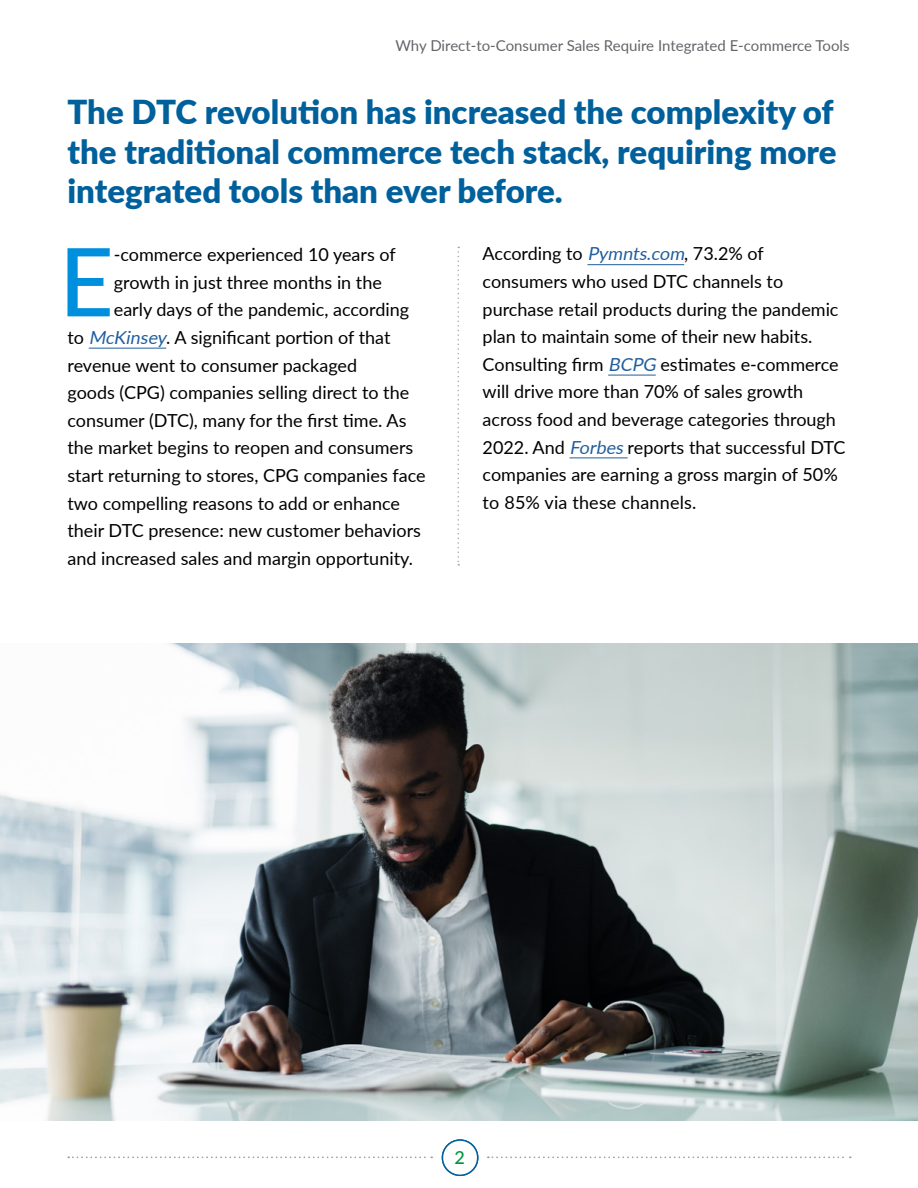
<style>
.page{position:relative;width:918px;height:1188px;background:#fff}
.page>*{position:absolute;margin:0;border:0;box-sizing:border-box;transform-origin:0 0}
.t1{font:500 94.95px "Lato";color:#008fdc}
.t2{font:900 33px/39.6px "Lato";color:#00609c;text-align:justify}
.t3{font:18px/27.6px "Lato";color:#000}
.t4{font:500 18px "Lato";color:#00943d}
.t5{font:15px "Lato";color:#636569}
.s1{font-style:italic;color:#215e9e}
</style>
<div class="page">
<hr style="left:89px;top:348px;width:77px;height:1px;background:#215e9e">
<svg style="left:458px;top:247px;width:1px;height:318px"></svg>
<img style="left:0;top:644px;width:918px;height:476px">
<hr style="left:587px;top:264px;width:97px;height:1px;background:#215e9e">
<hr style="left:608px;top:375px;width:48px;height:1px;background:#215e9e">
<hr style="left:570px;top:457px;width:58px;height:1px;background:#215e9e">
<svg style="left:68px;top:1157px;width:364px;height:1px"></svg>
<svg style="left:488px;top:1157px;width:363px;height:1px"></svg>
<div style="left:442px;top:1139px;width:36px;height:37px;border:2px solid #00609c;border-radius:50%"></div>
<p class="t5" style="left:396px;top:35px;width:456px">Why Direct-to-Consumer Sales Require Integrated E-commerce Tools</p>
<h2 class="t2" style="left:68px;top:91px;width:771px">The DTC revolution has increased the complexity of the traditional commerce tech stack, requiring more integrated tools than ever before.</h2>
<h1 class="t1" style="left:59px;top:213px;width:56px">E</h1>
<p class="t3" style="left:114px;top:240px;width:283px">-commerce experienced 10 years of</p>
<p class="t3" style="left:483px;top:239px;width:364px">According to <span class="s1">Pymnts.com</span>, 73.2% of consumers who used DTC channels to purchase retail products during the pandemic plan to maintain some of their new habits.<br>Consulting firm <span class="s1">BCPG</span> estimates e-commerce will drive more than 70% of sales growth across food and beverage categories through 2022. And <span class="s1">Forbes</span>reports that successful DTC companies are earning a gross margin of 50% to 85% via these channels.</p>
<p class="t3" style="left:114px;top:268px;width:270px">growth in just three months in the</p>
<p class="t3" style="left:114px;top:295px;width:297px">early days of the pandemic, according</p>
<p class="t3" style="left:67px;top:323px;width:325px">to <span class="s1">McKinsey</span>. A significant portion of that</p>
<p class="t3" style="left:67px;top:350px;width:291px">revenue went to consumer packaged</p>
<p class="t3" style="left:67px;top:378px;width:343px">goods (CPG) companies selling direct to the</p>
<p class="t3" style="left:67px;top:406px;width:340px">consumer (DTC), many for the first time. As</p>
<p class="t3" style="left:67px;top:433px;width:347px">the market begins to reopen and consumers</p>
<p class="t3" style="left:67px;top:461px;width:360px">start returning to stores, CPG companies face</p>
<p class="t3" style="left:67px;top:488px;width:334px">two compelling reasons to add or enhance</p>
<p class="t3" style="left:67px;top:516px;width:355px">their DTC presence: new customer behaviors</p>
<p class="t3" style="left:67px;top:544px;width:347px">and increased sales and margin opportunity.</p>
<p class="t4" style="left:455px;top:1144px;width:12px">2</p>
</div>
